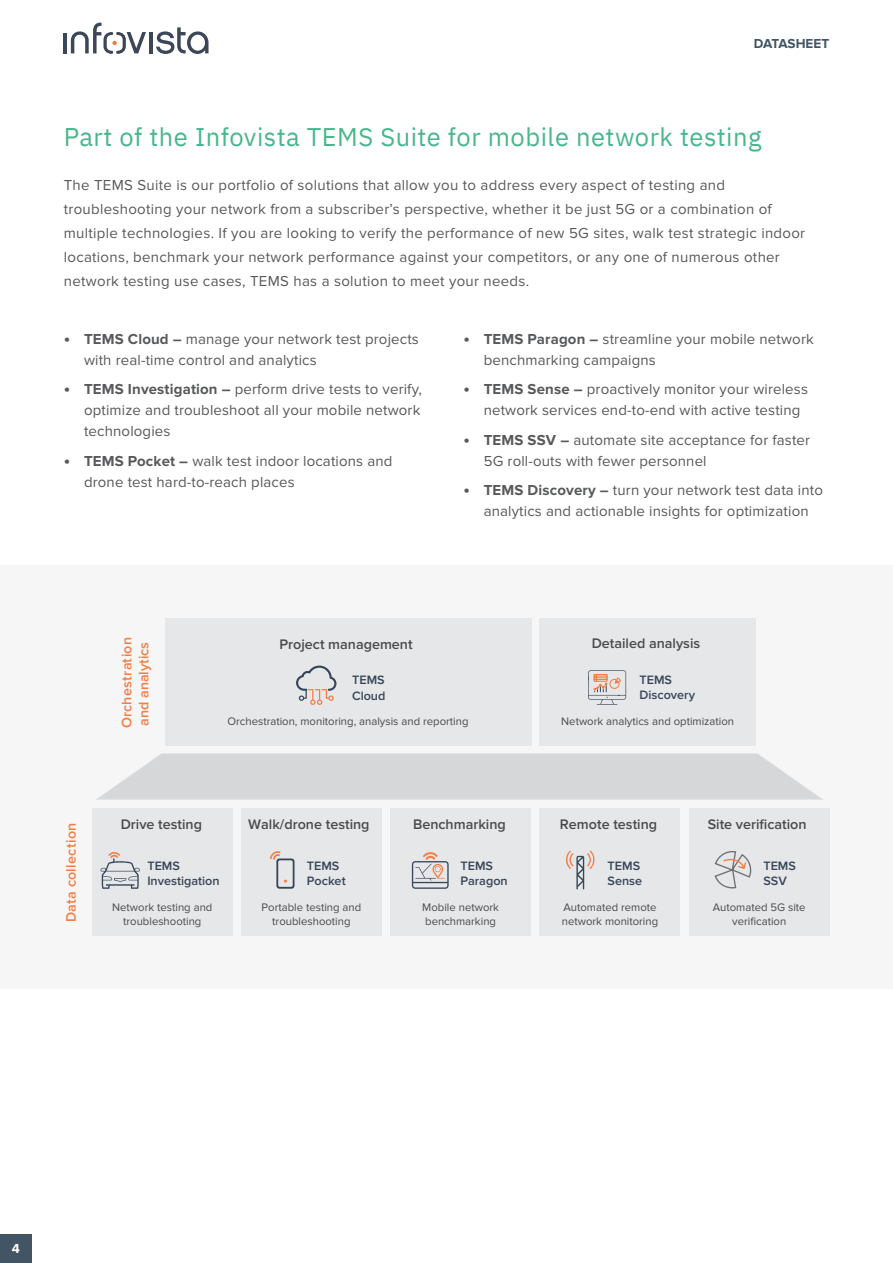
<style>
.page{position:relative;width:893px;height:1263px;background:#fff}
.page>*{position:absolute;margin:0;border:0;box-sizing:border-box;transform-origin:0 0}
.t1{font:25.5px "IBM Plex Sans";letter-spacing:.02em;color:#49b68c}
.t2{font:15px/21px "Proxima Nova";letter-spacing:.01em;color:#58595b}
.t3{font:600 14.4px "Proxima Nova";color:#494b4d}
.t4{font:600 14.4px/17.2px "Proxima Nova";color:#f47d44}
.t5{font:700 13.5px "Proxima Nova";letter-spacing:-.005em;color:#435465}
.t6{font:700 13.5px "Proxima Nova";color:#fff}
.t7{font:600 12.6px/15.1px "Proxima Nova";color:#364658}
.t8{font:11.25px/13.6px "Proxima Nova";color:#494b4d;text-align:center}
.s1{font-weight:700;font-size:18px}
.s2{font-weight:700}
</style>
<div class="page">
<div style="left:0;top:566px;width:893px;height:423px;background:#f7f6f7"></div>
<svg style="left:96px;top:753px;width:727px;height:47px;background:#d8dadb"></svg>
<div style="left:92px;top:808px;width:140px;height:128px;background:#e6e7e8"></div>
<svg style="left:101px;top:852px;width:39px;height:37px"></svg>
<div style="left:241px;top:808px;width:140px;height:128px;background:#e6e7e8"></div>
<svg style="left:270px;top:851px;width:24px;height:38px"></svg>
<div style="left:391px;top:808px;width:140px;height:128px;background:#e6e7e8"></div>
<svg style="left:412px;top:852px;width:37px;height:37px"></svg>
<div style="left:540px;top:808px;width:140px;height:128px;background:#e6e7e8"></div>
<svg style="left:566px;top:850px;width:28px;height:39px"></svg>
<div style="left:689px;top:808px;width:140px;height:128px;background:#e6e7e8"></div>
<svg style="left:714px;top:851px;width:38px;height:38px"></svg>
<div style="left:165px;top:619px;width:366px;height:127px;background:#e6e7e8"></div>
<svg style="left:296px;top:665px;width:40px;height:40px"></svg>
<div style="left:539px;top:619px;width:217px;height:127px;background:#e6e7e8"></div>
<svg style="left:588px;top:670px;width:38px;height:35px"></svg>
<div style="left:0;top:1234px;width:32px;height:29px;background:#435465"></div>
<hr style="left:64px;top:33px;width:3px;height:20px;background:#3b4758">
<hr style="left:149px;top:32px;width:4px;height:21px;background:#3b4758">
<svg style="left:156px;top:27px;width:52px;height:27px"></svg>
<svg style="left:71px;top:22px;width:75px;height:32px"></svg>
<p class="t5" style="left:754px;top:36px;width:77px">DATASHEET</p>
<h1 class="t1" style="left:64px;top:118px;width:699px">Part of the Infovista TEMS Suite for mobile network testing</h1>
<p class="t2" style="left:64px;top:174px;width:743px;line-height:24px">The TEMS Suite is our portfolio of solutions that allow you to address every aspect of testing and troubleshooting your network from a subscriber’s perspective, whether it be just 5G or a combination of multiple technologies. If you are looking to verify the performance of new 5G sites, walk test strategic indoor locations, benchmark your network performance against your competitors, or any one of numerous other network testing use cases, TEMS has a solution to meet your needs.</p>
<p class="t2" style="left:84px;top:328px;width:336px;text-indent:-20px"><span class="s1">•</span> <span class="s2">TEMS Cloud –</span> manage your network test projects with real-time control and analytics</p>
<p class="t2" style="left:84px;top:379px;width:339px;text-align:justify;text-indent:-20px"><span class="s1">•</span> <span class="s2">TEMS Investigation –</span> perform drive tests to verify, optimize and troubleshoot all your mobile network technologies</p>
<p class="t2" style="left:84px;top:450px;width:310px;text-indent:-20px"><span class="s1">•</span> <span class="s2">TEMS Pocket –</span> walk test indoor locations and drone test hard-to-reach places</p>
<p class="t2" style="left:484px;top:328px;width:332px;text-indent:-20px"><span class="s1">•</span> <span class="s2">TEMS Paragon –</span> streamline your mobile network benchmarking campaigns</p>
<p class="t2" style="left:484px;top:379px;width:326px;text-indent:-20px"><span class="s1">•</span> <span class="s2">TEMS Sense –</span> proactively monitor your wireless network services end-to-end with active testing</p>
<p class="t2" style="left:484px;top:429px;width:328px;text-indent:-20px"><span class="s1">•</span> <span class="s2">TEMS SSV –</span> automate site acceptance for faster<br>5G roll-outs with fewer personnel</p>
<p class="t2" style="left:463px;top:480px;width:361px;text-align:center"><span class="s1">•</span> <span class="s2">TEMS Discovery –</span> turn your network test data into analytics and actionable insights for optimization</p>
<p class="t4" style="left:63px;top:921px;width:100px;rotate:-90deg">D ata noi tcel loc</p>
<p class="t4" style="left:118px;top:728px;width:92px;rotate:-90deg">O noi tar tsehcr and analytics</p>
<p class="t3" style="left:280px;top:635px;width:135px">Project management</p>
<p class="t7" style="left:352px;top:672px;width:35px;line-height:15.9px">TEMS<br>Cloud</p>
<p class="t8" style="left:227px;top:715px;width:242px">Orchestration, monitoring, analysis and reporting</p>
<p class="t3" style="left:121px;top:816px;width:83px">Drive testing</p>
<p class="t3" style="left:248px;top:816px;width:123px">Walk/drone testing</p>
<p class="t3" style="left:413px;top:816px;width:94px">Benchmarking</p>
<p class="t7" style="left:147px;top:858px;width:74px">TEMS<br>Investigation</p>
<p class="t7" style="left:307px;top:859px;width:40px">TEMS<br>Pocket</p>
<p class="t7" style="left:460px;top:859px;width:49px">TEMS<br>Paragon</p>
<p class="t8" style="left:112px;top:901px;width:102px">Network testing and troubleshooting</p>
<p class="t8" style="left:262px;top:901px;width:101px">Portable testing and troubleshooting</p>
<p class="t8" style="left:422px;top:901px;width:78px;text-align:left">Mobile network benchmarking</p>
<p class="t3" style="left:592px;top:635px;width:110px">Detailed analysis</p>
<p class="t7" style="left:639px;top:672px;width:57px">TEMS<br>Discovery</p>
<p class="t8" style="left:561px;top:715px;width:174px">Network analytics and optimization</p>
<p class="t3" style="left:560px;top:816px;width:99px">Remote testing</p>
<p class="t3" style="left:708px;top:816px;width:100px">Site verification</p>
<p class="t7" style="left:608px;top:859px;width:36px">TEMS<br>Sense</p>
<p class="t7" style="left:763px;top:859px;width:34px">TEMS<br>SSV</p>
<p class="t8" style="left:562px;top:901px;width:98px;text-align:left">Automated remote network monitoring</p>
<p class="t8" style="left:713px;top:901px;width:94px">Automated 5G site verification</p>
<p class="t6" style="left:12px;top:1240px;width:10px">4</p>
</div>
